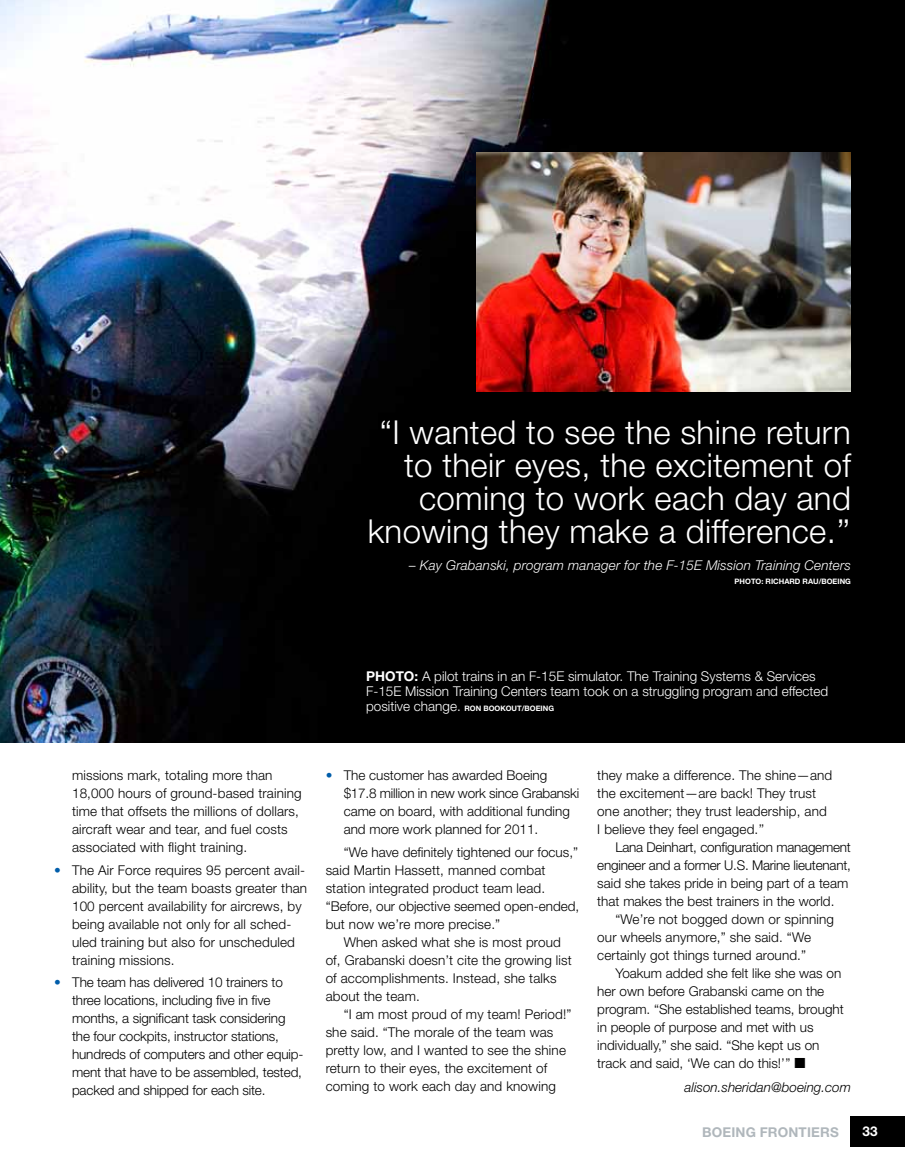
<style>
.page{position:relative;width:905px;height:1161px;background:#fff}
.page>*{position:absolute;margin:0;border:0;box-sizing:border-box;transform-origin:0 0}
.t1{font:300 33px/33px "Helvetica Neue";letter-spacing:.01em;color:#fff;text-align:right}
.t2{font:300 13.5px/18px "Helvetica Neue";letter-spacing:.01em;color:#000}
.t3{font:300 13.5px/18px "Helvetica Neue";letter-spacing:-.01em;color:#000}
.t4{font:300 13.5px/15px "Helvetica Neue";color:#fff}
.t5{font:300 13.5px/18px "Helvetica Neue";letter-spacing:-.015em;color:#000}
.t6{font:italic 300 13.5px "Helvetica Neue";letter-spacing:.01em;color:#fff}
.t7{font:italic 300 13.5px "Helvetica Neue";color:#000}
.t8{font:700 13.5px "Helvetica Neue";letter-spacing:.015em;color:#b0b7bc}
.t9{font:700 13.5px "Helvetica Neue";color:#fff}
.t10{font:700 7.5px "Helvetica Neue";color:#fff}
.s1{font-weight:700}
.s2{font-weight:700;font-size:7.5px}
.s3{color:#005daa}
</style>
<div class="page">
<div style="left:850px;top:1116px;width:54px;height:31px;background:#000"></div>
<img style="left:0;top:0;width:904px;height:742px">
<img style="left:476px;top:153px;width:374px;height:239px">
<h1 class="t1" style="left:368px;top:416px;width:484px">“I wanted to see the shine return to their eyes, the excitement of coming to work each day and knowing they make a difference.’’</h1>
<p class="t6" style="left:409px;top:557px;width:443px">– Kay Grabanski, program manager for the F-15E Mission Training Centers</p>
<p class="t10" style="left:734px;top:576px;width:17px">PHOTO</p>
<p class="t10" style="left:761px;top:576px;width:71px">: RIC HAR D RAU/BOEING</p>
<p class="t4" style="left:366px;top:668px;width:463px"><span class="s1">PHOTO:</span> A pilot trains in an F-15E simulator. The Training Systems &amp; Services<br>F-15E Mission Training Centers team took on a struggling program and effected positive change. <span class="s2">RON BOO</span></p>
<p class="t10" style="left:500px;top:704px;width:30px">KO UT/BOEING</p>
<p class="t2" style="left:72px;top:766px;width:231px">missions mark, totaling more than 18,000 hours of ground-based training time that offsets the millions of dollars, aircraft wear and tear, and fuel costs associated with flight training.</p>
<p class="t2" style="left:72px;top:861px;width:236px;text-indent:-18px"><span class="s3">•</span> The Air Force requires 95 percent avail&shy;ability, but the team boasts greater than 100 percent availability for aircrews, by being available not only for all sched&shy;uled training but also for unscheduled training missions.</p>
<p class="t3" style="left:72px;top:973px;width:233px;text-indent:-18px"><span class="s3">•</span> The team has delivered 10 trainers to three locations, including five in five months, a significant task considering the four cockpits, instructor stations, hundreds of computers and other equip&shy;ment that have to be assembled, tested, packed and shipped for each site.</p>
<p class="t2" style="left:343px;top:766px;width:237px;text-indent:-18px"><span class="s3">•</span> The customer has awarded Boeing $17.8 million in new work since Grabanski came on board, with additional funding and more work planned for 2011.</p>
<p class="t2" style="left:326px;top:843px;width:255px;text-indent:18px">“We have definitely tightened our focus,” said Martin Hassett, manned combat station integrated product team lead. “Before, our objective seemed open-ended, but now we’re more precise.”</p>
<p class="t2" style="left:326px;top:932px;width:247px;text-indent:18px">When asked what she is most proud of, Grabanski doesn’t cite the growing list of accomplishments. Instead, she talks about the team.</p>
<p class="t2" style="left:326px;top:1004px;width:247px;text-indent:18px">“I am most proud of my team! Period!” she said. “The morale of the team was pretty low, and I wanted to see the shine return to their eyes, the excitement of coming to work each day and knowing</p>
<p class="t2" style="left:597px;top:766px;width:236px">they make a difference. The shine—and the excitement—are back! They trust one another; they trust leadership, and I believe they feel engaged.’’</p>
<p class="t5" style="left:597px;top:838px;width:255px;text-indent:18px">Lana Deinhart, configuration management engineer and a former U.S. Marine lieutenant, said she takes pride in being part of a team that makes the best trainers in the world.</p>
<p class="t2" style="left:597px;top:910px;width:238px;text-indent:18px">“We’re not bogged down or spinning our wheels anymore,” she said. “We certainly got things turned around.”</p>
<p class="t2" style="left:597px;top:964px;width:248px;text-indent:18px">Yoakum added she felt like she was on her own before Grabanski came on the program. “She established teams, brought in people of purpose and met with us individually,” she said. “She kept us on track and said, ‘We can do this!’” ■</p>
<p class="t7" style="left:684px;top:1080px;width:168px">alison.sheridan@boeing.com</p>
<p class="t8" style="left:702px;top:1123px;width:138px">BOEING FRONTIERS</p>
<p class="t9" style="left:862px;top:1123px;width:17px">33</p>
</div>
